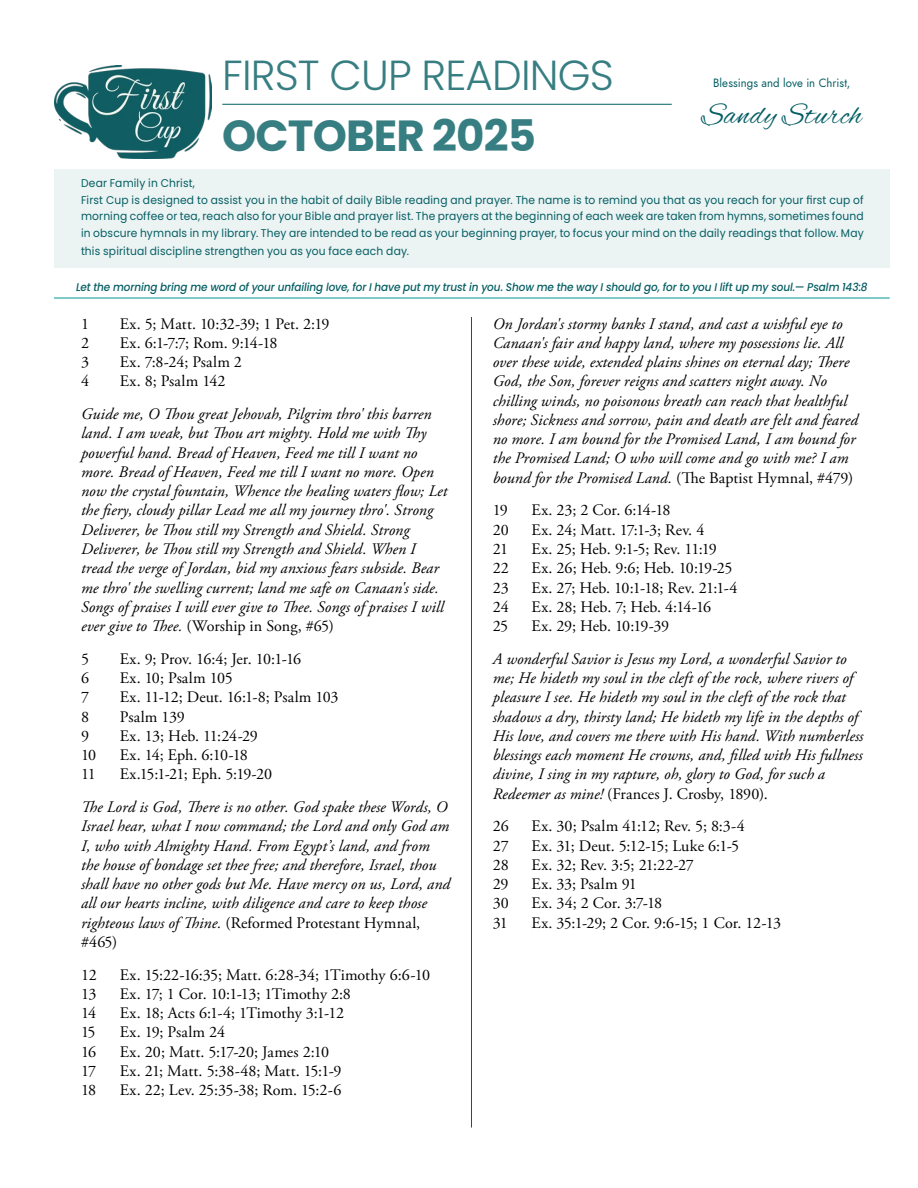
<style>
.page{position:relative;width:918px;height:1188px;background:#fff}
.page>*{position:absolute;margin:0;border:0;box-sizing:border-box;transform-origin:0 0}
.t1{font:700 43.5px "Poppins";letter-spacing:-.02em;color:#377e82}
.t2{font:300 42px "Poppins";letter-spacing:-.02em;color:#377e82}
.t3{font:31.5px "Alex Brush";letter-spacing:.025em;color:#055e63;scale:.95 1}
.t4{font:italic 16.05px/19.2px "Adobe Garamond Pro";letter-spacing:.005em;color:#000}
.t5{font:16.05px "Adobe Garamond Pro";letter-spacing:-.005em;color:#000}
.t6{font:16.05px "Adobe Garamond Pro";letter-spacing:-.03em;color:#000}
.t7{font:italic 12px "Renner";letter-spacing:.01em;color:#055e63;scale:.95 1}
.t8{font:11.25px/16.5px "Poppins";letter-spacing:.015em;color:#055e63;scale:.95 1}
.t9{font:italic 500 11.25px "Poppins";letter-spacing:-.01em;color:#055e63;scale:.93 1}
.s1{font-style:normal}
</style>
<div class="page">
<div style="left:54px;top:170px;width:836px;height:98px;background:#ebf3f3"></div>
<hr style="left:471px;top:317px;width:1px;height:811px;background:#055e63">
<hr style="left:54px;top:298px;width:836px;height:1px;background:#009594">
<img style="left:54px;top:65px;width:158px;height:93px">
<hr style="left:222px;top:104px;width:450px;height:1px;background:#055e63">
<h2 class="t2" style="left:222px;top:51px;width:393px">FIRST CUP READINGS</h2>
<h1 class="t1" style="left:222px;top:111px;width:315px">OCTOBER 2025</h1>
<p class="t7" style="left:713px;top:75px;width:146px">Blessings and love in Christ,</p>
<h3 class="t3" style="left:702px;top:97px;width:170px">Sandy Sturch</h3>
<p class="t8" style="left:81px;top:175px;width:825px">Dear Family in Christ,<br>First Cup is designed to assist you in the habit of daily Bible reading and prayer. The name is to remind you that as you reach for your first cup of morning coffee or tea, reach also for your Bible and prayer list. The prayers at the beginning of each week are taken from hymns, sometimes found in obscure hymnals in my library. They are intended to be read as your beginning prayer, to focus your mind on the daily readings that follow. May</p>
<p class="t8" style="left:81px;top:242px;width:347px">this spiritual discipline strengthen you as you face each day.</p>
<p class="t9" style="left:76px;top:280px;width:853px">Let the morning bring me word of your unfailing love, for I have put my trust in you. Show me the way I should go, for to you I lift up my soul.— Psalm 143:8</p>
<p class="t5" style="left:81px;top:314px;width:10px">1</p>
<p class="t5" style="left:120px;top:314px;width:211px">Ex. 5; Matt. 10:32-39; 1 Pet. 2:19</p>
<p class="t5" style="left:81px;top:333px;width:10px">2</p>
<p class="t5" style="left:120px;top:333px;width:159px">Ex. 6:1-7:7; Rom. 9:14-18</p>
<p class="t5" style="left:81px;top:352px;width:10px">3</p>
<p class="t5" style="left:120px;top:352px;width:124px">Ex. 7:8-24; Psalm 2</p>
<p class="t5" style="left:81px;top:372px;width:10px">4</p>
<p class="t5" style="left:120px;top:372px;width:107px">Ex. 8; Psalm 142</p>
<p class="t4" style="left:81px;top:405px;width:368px">Guide me, O Thou great Jehovah, Pilgrim thro' this barren land. I am weak, but Thou art mighty. Hold me with Thy powerful hand. Bread of Heaven, Feed me till I want no more. Bread of Heaven, Feed me till I want no more. Open now the crystal fountain, Whence the healing waters flow; Let the fiery, cloudy pillar Lead me all my journey thro'. Strong Deliverer, be Thou still my Strength and Shield. Strong Deliverer, be Thou still my Strength and Shield. When I tread the verge of Jordan, bid my anxious fears subside. Bear me thro' the swelling current; land me safe on Canaan's side.<br>Songs of praises I will ever give to Thee. Songs of praises I will ever give to Thee. <span class="s1">(Worship in Song, #65)</span></p>
<p class="t5" style="left:81px;top:649px;width:10px">5</p>
<p class="t5" style="left:120px;top:649px;width:183px">Ex. 9; Prov. 16:4; Jer. 10:1-16</p>
<p class="t5" style="left:81px;top:668px;width:10px">6</p>
<p class="t5" style="left:120px;top:668px;width:115px">Ex. 10; Psalm 105</p>
<p class="t5" style="left:81px;top:688px;width:10px">7</p>
<p class="t5" style="left:120px;top:688px;width:220px">Ex. 11-12; Deut. 16:1-8; Psalm 103</p>
<p class="t5" style="left:81px;top:707px;width:10px">8</p>
<p class="t5" style="left:120px;top:707px;width:66px">Psalm 139</p>
<p class="t5" style="left:81px;top:726px;width:10px">9</p>
<p class="t5" style="left:120px;top:726px;width:140px">Ex. 13; Heb. 11:24-29</p>
<p class="t5" style="left:81px;top:745px;width:17px">10</p>
<p class="t6" style="left:120px;top:745px;width:129px">Ex. 14; Eph. 6:10-18</p>
<p class="t5" style="left:81px;top:765px;width:16px">11</p>
<p class="t5" style="left:120px;top:765px;width:154px">Ex.15:1-21; Eph. 5:19-20</p>
<p class="t4" style="left:81px;top:798px;width:371px">The Lord is God, There is no other. God spake these Words, O Israel hear, what I now command; the Lord and only God am I, who with Almighty Hand. From Egypt’s land, and from the house of bondage set thee free; and therefore, Israel, thou shall have no other gods but Me. Have mercy on us, Lord, and all our hearts incline, with diligence and care to keep those righteous laws of Thine. <span class="s1">(Reformed Protestant Hymnal, #465)</span></p>
<p class="t5" style="left:81px;top:965px;width:17px">12</p>
<p class="t5" style="left:120px;top:965px;width:312px">Ex. 15:22-16:35; Matt. 6:28-34; 1Timothy 6:6-10</p>
<p class="t5" style="left:81px;top:984px;width:17px">13</p>
<p class="t5" style="left:120px;top:984px;width:232px">Ex. 17; 1 Cor. 10:1-13; 1Timothy 2:8</p>
<p class="t5" style="left:81px;top:1003px;width:17px">14</p>
<p class="t5" style="left:120px;top:1003px;width:226px">Ex. 18; Acts 6:1-4; 1Timothy 3:1-12</p>
<p class="t5" style="left:81px;top:1023px;width:16px">15</p>
<p class="t5" style="left:120px;top:1023px;width:107px">Ex. 19; Psalm 24</p>
<p class="t5" style="left:81px;top:1042px;width:17px">16</p>
<p class="t5" style="left:120px;top:1042px;width:211px">Ex. 20; Matt. 5:17-20; James 2:10</p>
<p class="t5" style="left:81px;top:1061px;width:17px">17</p>
<p class="t5" style="left:120px;top:1061px;width:223px">Ex. 21; Matt. 5:38-48; Matt. 15:1-9</p>
<p class="t5" style="left:81px;top:1081px;width:17px">18</p>
<p class="t5" style="left:120px;top:1081px;width:223px">Ex. 22; Lev. 25:35-38; Rom. 15:2-6</p>
<p class="t4" style="left:493px;top:314px;width:367px">On Jordan's stormy banks I stand, and cast a wishful eye to Canaan's fair and happy land, where my possessions lie. All over these wide, extended plains shines on eternal day; There God, the Son, forever reigns and scatters night away. No chilling winds, no poisonous breath can reach that healthful shore; Sickness and sorrow, pain and death are felt and feared no more. I am bound for the Promised Land, I am bound for the Promised Land; O who will come and go with me? I am bound for the Promised Land. <span class="s1">(The Baptist Hymnal, #479)</span></p>
<p class="t5" style="left:493px;top:501px;width:16px">19</p>
<p class="t5" style="left:532px;top:501px;width:140px">Ex. 23; 2 Cor. 6:14-18</p>
<p class="t5" style="left:493px;top:520px;width:18px">20</p>
<p class="t5" style="left:532px;top:520px;width:174px">Ex. 24; Matt. 17:1-3; Rev. 4</p>
<p class="t5" style="left:493px;top:539px;width:17px">21</p>
<p class="t5" style="left:532px;top:539px;width:187px">Ex. 25; Heb. 9:1-5; Rev. 11:19</p>
<p class="t5" style="left:493px;top:559px;width:18px">22</p>
<p class="t5" style="left:532px;top:559px;width:202px">Ex. 26; Heb. 9:6; Heb. 10:19-25</p>
<p class="t5" style="left:493px;top:578px;width:18px">23</p>
<p class="t5" style="left:532px;top:578px;width:207px">Ex. 27; Heb. 10:1-18; Rev. 21:1-4</p>
<p class="t5" style="left:493px;top:597px;width:17px">24</p>
<p class="t5" style="left:532px;top:597px;width:181px">Ex. 28; Heb. 7; Heb. 4:14-16</p>
<p class="t5" style="left:493px;top:616px;width:17px">25</p>
<p class="t5" style="left:532px;top:616px;width:139px">Ex. 29; Heb. 10:19-39</p>
<p class="t4" style="left:493px;top:650px;width:372px">A wonderful Savior is Jesus my Lord, a wonderful Savior to me; He hideth my soul in the cleft of the rock, where rivers of pleasure I see. He hideth my soul in the cleft of the rock that shadows a dry, thirsty land; He hideth my life in the depths of His love, and covers me there with His hand. With numberless blessings each moment He crowns, and, filled with His fullness divine, I sing in my rapture, oh, glory to God, for such a Redeemer as mine! <span class="s1">(Frances J. Crosby, 1890).</span></p>
<p class="t5" style="left:493px;top:817px;width:18px">26</p>
<p class="t5" style="left:532px;top:817px;width:215px">Ex. 30; Psalm 41:12; Rev. 5; 8:3-4</p>
<p class="t5" style="left:493px;top:836px;width:17px">27</p>
<p class="t5" style="left:532px;top:836px;width:209px">Ex. 31; Deut. 5:12-15; Luke 6:1-5</p>
<p class="t5" style="left:493px;top:855px;width:18px">28</p>
<p class="t5" style="left:532px;top:855px;width:164px">Ex. 32; Rev. 3:5; 21:22-27</p>
<p class="t5" style="left:493px;top:874px;width:17px">29</p>
<p class="t5" style="left:532px;top:874px;width:107px">Ex. 33; Psalm 91</p>
<p class="t5" style="left:493px;top:894px;width:18px">30</p>
<p class="t5" style="left:532px;top:894px;width:132px">Ex. 34; 2 Cor. 3:7-18</p>
<p class="t5" style="left:493px;top:913px;width:17px">31</p>
<p class="t5" style="left:532px;top:913px;width:251px">Ex. 35:1-29; 2 Cor. 9:6-15; 1 Cor. 12-13</p>
</div>
